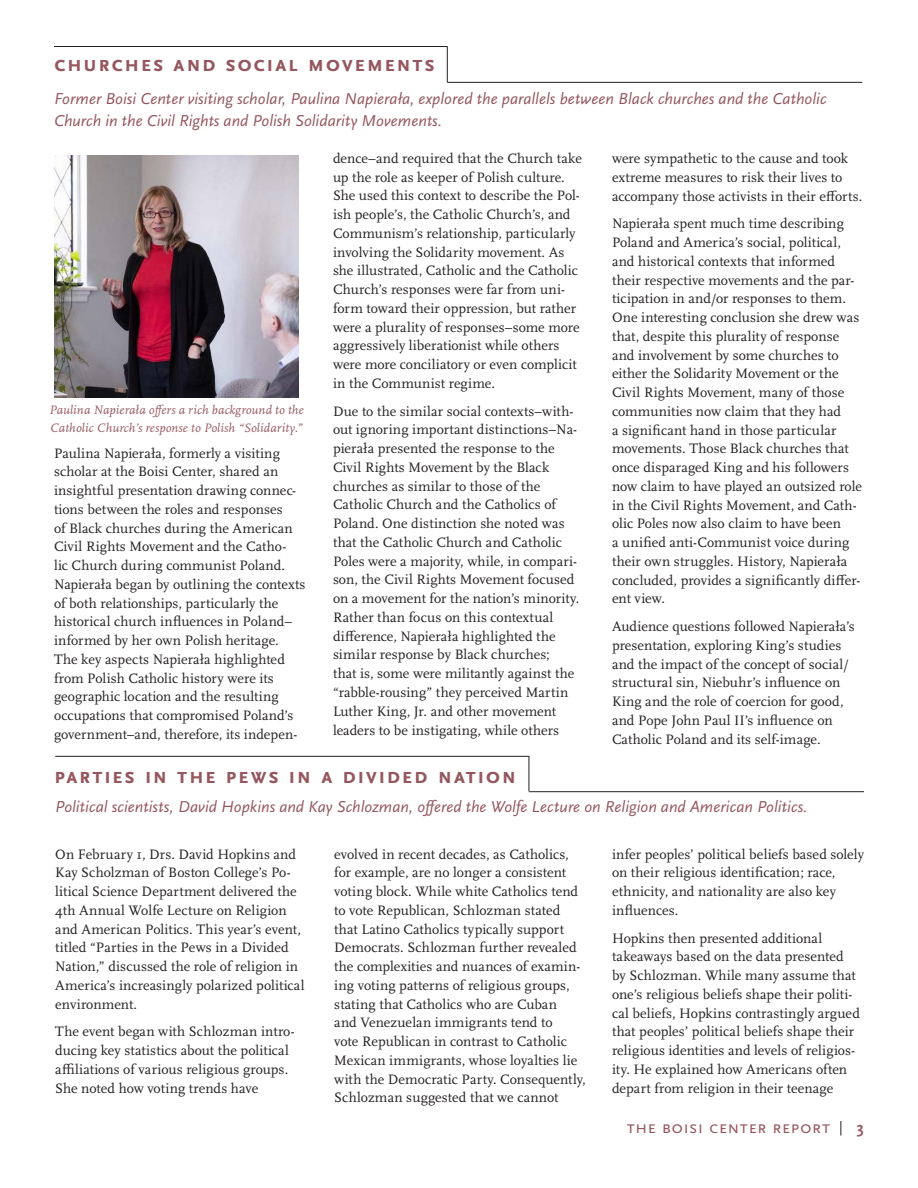
<style>
.page{position:relative;width:918px;height:1188px;background:#fff}
.page>*{position:absolute;margin:0;border:0;box-sizing:border-box;transform-origin:0 0}
.t1{font:700 22.5px "Scala Sans OT";letter-spacing:.06em;color:#95575e}
.t2{font:18px "Scala Sans OT";letter-spacing:.015em;color:#95575e}
.t3{font:italic 16.5px/22.5px "Scala Sans OT";color:#95575e}
.t4{font:700 16.5px "Scala Sans OT";color:#95575e}
.t5{font:14.25px/18.8px "Scala OT";letter-spacing:.01em;color:#231f20}
.t6{font:italic 12.75px/17.2px "Scala OT";letter-spacing:.01em;color:#95575e}
</style>
<div class="page">
<svg style="left:841px;top:1121px;width:1px;height:15px"></svg>
<hr style="left:448px;top:82px;width:414px;height:1px;background:#231f20">
<hr style="left:54px;top:46px;width:394px;height:1px;background:#231f20">
<hr style="left:447px;top:47px;width:1px;height:36px;background:#231f20">
<img style="left:54px;top:155px;width:245px;height:242px">
<hr style="left:529px;top:791px;width:335px;height:1px;background:#231f20">
<hr style="left:529px;top:756px;width:1px;height:35px;background:#231f20">
<hr style="left:55px;top:756px;width:474px;height:1px;background:#231f20">
<h1 class="t1" style="left:54px;top:51px;width:382px">churches and social movements</h1>
<p class="t3" style="left:54px;top:87px;width:774px">Former Boisi Center visiting scholar, Paulina Napierała, explored the parallels between Black churches and the Catholic<br>Church in the Civil Rights and Polish Solidarity Movements.</p>
<p class="t6" style="left:49px;top:402px;width:256px">Paulina Napierała offers a rich background to the<br>Catholic Church’s response to Polish “Solidarity.”</p>
<p class="t5" style="left:54px;top:444px;width:253px">Paulina Napierała, formerly a visiting scholar at the Boisi Center, shared an insightful presentation drawing connec&shy;tions between the roles and responses<br>of Black churches during the American Civil Rights Movement and the Catho-<br>lic Church during communist Poland.<br>Napierała began by outlining the contexts of both relationships, particularly the historical church influences in Poland– informed by her own Polish heritage.<br>The key aspects Napierała highlighted from Polish Catholic history were its geographic location and the resulting occupations that compromised Poland’s government–and, therefore, its indepen-</p>
<p class="t5" style="left:333px;top:149px;width:251px">dence–and required that the Church take up the role as keeper of Polish culture.<br>She used this context to describe the Pol&shy;ish people’s, the Catholic Church’s, and Communism’s relationship, particularly involving the Solidarity movement. As she illustrated, Catholic and the Catholic Church’s responses were far from uni&shy;form toward their oppression, but rather were a plurality of responses–some more aggressively liberationist while others were more conciliatory or even complicit in the Communist regime.</p>
<p class="t5" style="left:333px;top:402px;width:248px">Due to the similar social contexts–with&shy;out ignoring important distinctions–Na&shy;pierała presented the response to the Civil Rights Movement by the Black churches as similar to those of the Catholic Church and the Catholics of Poland. One distinction she noted was that the Catholic Church and Catholic Poles were a majority, while, in compari&shy;son, the Civil Rights Movement focused on a movement for the nation’s minority.<br>Rather than focus on this contextual difference, Napierała highlighted the similar response by Black churches;<br>that is, some were militantly against the “rabble-rousing” they perceived Martin Luther King, Jr. and other movement leaders to be instigating, while others</p>
<p class="t5" style="left:612px;top:149px;width:252px">were sympathetic to the cause and took extreme measures to risk their lives to accompany those activists in their efforts.</p>
<p class="t5" style="left:612px;top:215px;width:251px">Napierała spent much time describing Poland and America’s social, political, and historical contexts that informed their respective movements and the par&shy;ticipation in and/or responses to them.<br>One interesting conclusion she drew was that, despite this plurality of response and involvement by some churches to either the Solidarity Movement or the Civil Rights Movement, many of those communities now claim that they had<br>a significant hand in those particular movements. Those Black churches that once disparaged King and his followers now claim to have played an outsized role in the Civil Rights Movement, and Cath&shy;olic Poles now also claim to have been<br>a unified anti-Communist voice during their own struggles. History, Napierała concluded, provides a significantly differ&shy;ent view.</p>
<p class="t5" style="left:612px;top:617px;width:244px">Audience questions followed Napierała’s presentation, exploring King’s studies and the impact of the concept of social/ structural sin, Niebuhr’s influence on King and the role of coercion for good, and Pope John Paul II’s influence on Catholic Poland and its self-image.</p>
<h1 class="t1" style="left:54px;top:763px;width:464px">parties in the pews in a divided nation</h1>
<p class="t3" style="left:55px;top:795px;width:754px">Political scientists, David Hopkins and Kay Schlozman, offered the Wolfe Lecture on Religion and American Politics.</p>
<p class="t5" style="left:55px;top:845px;width:251px">On February 1, Drs. David Hopkins and Kay Scholzman of Boston College’s Po&shy;litical Science Department delivered the 4th Annual Wolfe Lecture on Religion and American Politics. This year’s event, titled “Parties in the Pews in a Divided Nation,” discussed the role of religion in America’s increasingly polarized political environment.</p>
<p class="t5" style="left:55px;top:1023px;width:241px">The event began with Schlozman intro&shy;ducing key statistics about the political affiliations of various religious groups.<br>She noted how voting trends have</p>
<p class="t5" style="left:334px;top:845px;width:253px">evolved in recent decades, as Catholics, for example, are no longer a consistent voting block. While white Catholics tend to vote Republican, Schlozman stated that Latino Catholics typically support Democrats. Schlozman further revealed the complexities and nuances of examin&shy;ing voting patterns of religious groups, stating that Catholics who are Cuban<br>and Venezuelan immigrants tend to<br>vote Republican in contrast to Catholic Mexican immigrants, whose loyalties lie with the Democratic Party. Consequently, Schlozman suggested that we cannot</p>
<p class="t5" style="left:612px;top:845px;width:253px">infer peoples’ political beliefs based solely on their religious identification; race, ethnicity, and nationality are also key influences.</p>
<p class="t5" style="left:612px;top:929px;width:249px">Hopkins then presented additional takeaways based on the data presented by Schlozman. While many assume that one’s religious beliefs shape their politi&shy;cal beliefs, Hopkins contrastingly argued that peoples’ political beliefs shape their religious identities and levels of religios&shy;ity. He explained how Americans often depart from religion in their teenage</p>
<p class="t2" style="left:627px;top:1118px;width:205px">the boisi center report</p>
<p class="t4" style="left:857px;top:1119px;width:9px">3</p>
</div>
